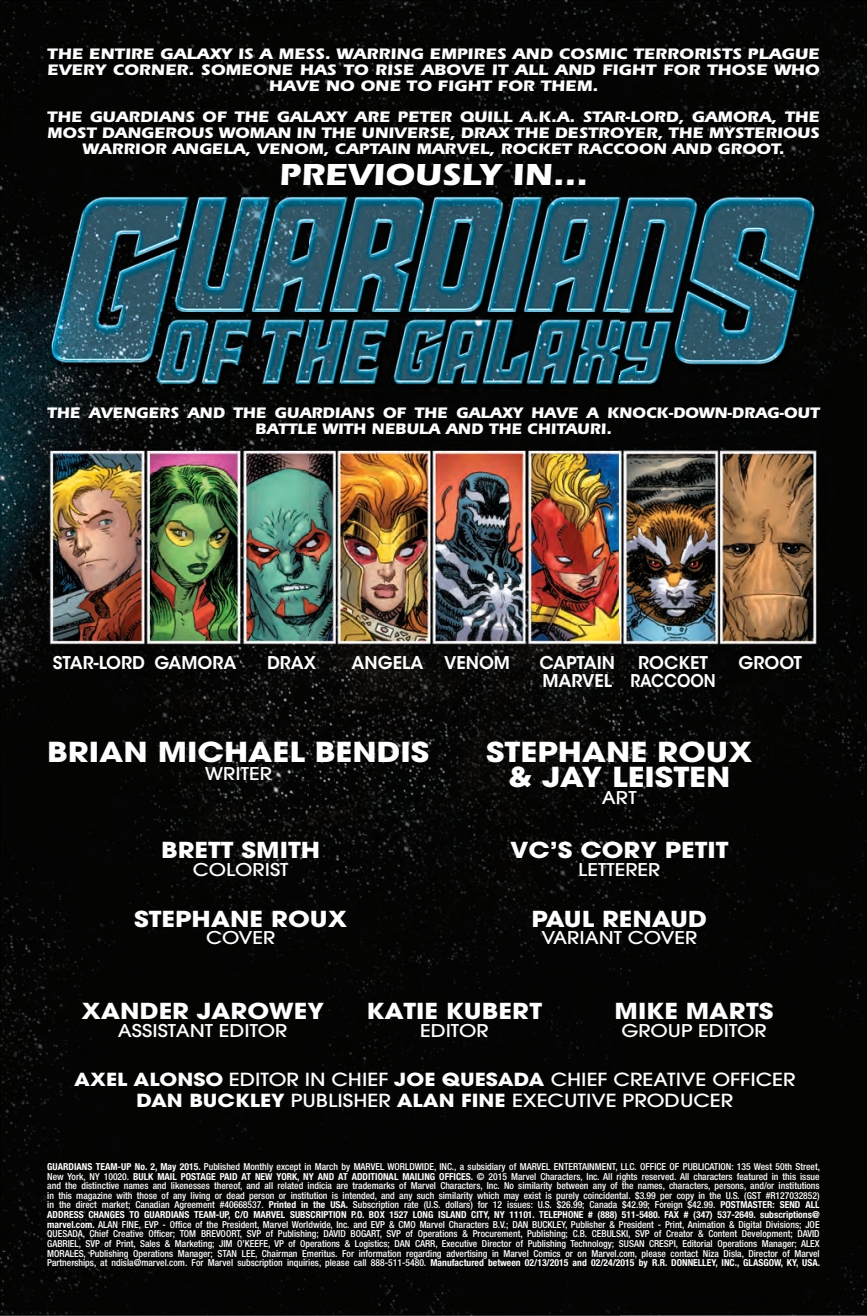
<style>
.page{position:relative;width:867px;height:1316px;background:#fff}
.page>*{position:absolute;margin:0;border:0;box-sizing:border-box;transform-origin:0 0}
.t1{font:700 31.5px "Itc Eras";color:#fff;scale:1.08 1}
.t2{font:700 27.3px/24.5px "Avant Garde";color:#fff;text-align:center;scale:1.17 1}
.t3{font:700 21.88px "Avant Garde";color:#fff;scale:1.17 1}
.t4{font:500 17.85px/21.2px "Avant Garde";color:#fff;text-align:center;scale:1.17 1}
.t5{font:500 17.5px "Avant Garde";color:#fff;scale:1.17 1}
.t6{font:17.5px/17.5px "ITC Avant Garde MM 575 750";color:#fff}
.t7{font:700 15.75px/15.8px "Itc Eras";color:#fff;text-align:center;scale:1.05 1}
.t8{font:700 15.75px/15.8px "Itc Eras";color:#fff;text-align:center;scale:1.08 1}
.t9{font:700 15.75px/15.8px "Itc Eras";color:#fff;text-align:center}
.t10{font:500 condensed 9.62px/9.6px "Helvetica Neue";color:#fff;text-align:justify}
.s1{font-weight:700}
</style>
<div class="page">
<img style="left:0;top:0;width:866px;height:1314px">
<h3 class="t8" style="left:47px;top:46px;width:716px">THE ENTIRE GALAXY IS A MESS. WARRING EMPIRES AND COSMIC TERRORISTS PLAGUE<br>EVERY CORNER. SOMEONE HAS TO RISE ABOVE IT ALL AND FIGHT FOR THOSE WHO<br>HAVE NO ONE TO FIGHT FOR THEM.</h3>
<h3 class="t7" style="left:47px;top:109px;width:737px">THE GUARDIANS OF THE GALAXY ARE PETER QUILL A.K.A. STAR-LORD, GAMORA, THE<br>MOST DANGEROUS WOMAN IN THE UNIVERSE, DRAX THE DESTROYER, THE MYSTERIOUS<br>WARRIOR ANGELA, VENOM, CAPTAIN MARVEL, ROCKET RACCOON AND GROOT.</h3>
<h1 class="t1" style="left:279px;top:156px;width:287px">PREVIOUSLY IN...</h1>
<h3 class="t9" style="left:47px;top:405px;width:773px">THE AVENGERS AND THE GUARDIANS OF THE GALAXY HAVE A KNOCK-DOWN-DRAG-OUT<br>BATTLE WITH NEBULA AND THE CHITAURI.</h3>
<h3 class="t6" style="left:53px;top:654px;width:185px">STAR-LORD GAMORA</h3>
<h3 class="t6" style="left:267px;top:654px;width:51px">DRAX</h3>
<h3 class="t6" style="left:351px;top:654px;width:160px">ANGELA VENOM</h3>
<h3 class="t6" style="left:539px;top:654px;width:77px">CAPTAIN<br>MARVEL</h3>
<h3 class="t6" style="left:630px;top:654px;width:87px;text-align:center">ROCKET<br>RACCOON</h3>
<h3 class="t6" style="left:738px;top:654px;width:65px">GROOT</h3>
<h2 class="t2" style="left:47px;top:739px;width:328px">BRIAN MICHAEL BENDIS</h2>
<h3 class="t5" style="left:205px;top:762px;width:59px">WRITER</h3>
<h2 class="t2" style="left:486px;top:739px;width:229px">STEPHANE ROUX &amp; JAY LEISTEN</h2>
<h3 class="t5" style="left:601px;top:786px;width:31px">ART</h3>
<h3 class="t3" style="left:161px;top:835px;width:137px">BRETT SMITH</h3>
<h3 class="t5" style="left:193px;top:858px;width:83px">COLORIST</h3>
<h3 class="t3" style="left:510px;top:835px;width:188px">VC’S CORY PETIT</h3>
<h3 class="t5" style="left:578px;top:858px;width:72px">LETTERER</h3>
<h3 class="t3" style="left:134px;top:904px;width:183px">STEPHANE ROUX</h3>
<h3 class="t5" style="left:206px;top:926px;width:61px">COVER</h3>
<h3 class="t3" style="left:531px;top:904px;width:152px">PAUL RENAUD</h3>
<h3 class="t5" style="left:541px;top:926px;width:135px">VARIANT COVER</h3>
<h3 class="t3" style="left:81px;top:996px;width:209px">XANDER JAROWEY</h3>
<h3 class="t5" style="left:118px;top:1019px;width:146px">ASSISTANT EDITOR</h3>
<h3 class="t3" style="left:366px;top:996px;width:152px">KATIE KUBERT</h3>
<h3 class="t5" style="left:420px;top:1019px;width:60px">EDITOR</h3>
<h3 class="t3" style="left:614px;top:996px;width:137px">MIKE MARTS</h3>
<h3 class="t5" style="left:621px;top:1019px;width:126px">GROUP EDITOR</h3>
<h3 class="t4" style="left:74px;top:1068px;width:618px"><span class="s1">AXEL ALONSO</span> EDITOR IN CHIEF <span class="s1">JOE QUESADA</span> CHIEF CREATIVE OFFICER<br><span class="s1">DAN BUCKLEY</span> PUBLISHER <span class="s1">ALAN FINE</span> EXECUTIVE PRODUCER</h3>
<p class="t10" style="left:47px;top:1161px;width:774px"><span class="s1">GUARDIANS TEAM-UP No. 2, May 2015.</span> Published Monthly except in March by MARVEL WORLDWIDE, INC., a subsidiary of MARVEL ENTERTAINMENT, LLC. OFFICE OF PUBLICATION: 135 West 50th Street, New York, NY 10020. <span class="s1">BULK MAIL POSTAGE PAID AT NEW YORK, NY AND AT ADDITIONAL MAILING OFFICES.</span> © 2015 Marvel Characters, Inc. All rights reserved. All characters featured in this issue and the distinctive names and likenesses thereof, and all related indicia are trademarks of Marvel Characters, Inc. No similarity between any of the names, characters, persons, and/or institutions in this magazine with those of any living or dead person or institution is intended, and any such similarity which may exist is purely coincidental. $3.99 per copy in the U.S. (GST #R127032852) in the direct market; Canadian Agreement #40668537. <span class="s1">Printed in the USA.</span> Subscription rate (U.S. dollars) for 12 issues: U.S. $26.99; Canada $42.99; Foreign $42.99. <span class="s1">POSTMASTER: SEND ALL ADDRESS CHANGES TO GUARDIANS TEAM-UP, C/O MARVEL SUBSCRIPTION P.O. BOX 1527 LONG ISLAND CITY, NY 11101. TELEPHONE # (888) 511-5480. FAX # (347) 537-2649. subscriptions@ marvel.com.</span> ALAN FINE, EVP - Office of the President, Marvel Worldwide, Inc. and EVP &amp; CMO Marvel Characters B.V.; DAN BUCKLEY, Publisher &amp; President - Print, Animation &amp; Digital Divisions; JOE QUESADA, Chief Creative Officer; TOM BREVOORT, SVP of Publishing; DAVID BOGART, SVP of Operations &amp; Procurement, Publishing; C.B. CEBULSKI, SVP of Creator &amp; Content Development; DAVID GABRIEL, SVP of Print, Sales &amp; Marketing; JIM O’KEEFE, VP of Operations &amp; Logistics; DAN CARR, Executive Director of Publishing Technology; SUSAN CRESPI, Editorial Operations Manager; ALEX MORALES, Publishing Operations Manager; STAN LEE, Chairman Emeritus. For information regarding advertising in Marvel Comics or on Marvel.com, please contact Niza Disla, Director of Marvel Partnerships, at ndisla@marvel.com. For Marvel subscription inquiries, please call 888-511-5480. <span class="s1">Manufactured between 02/13/2015 and 02/24/2015 by R.R. DONNELLEY, INC., GLASGOW, KY, USA.</span></p>
</div>
